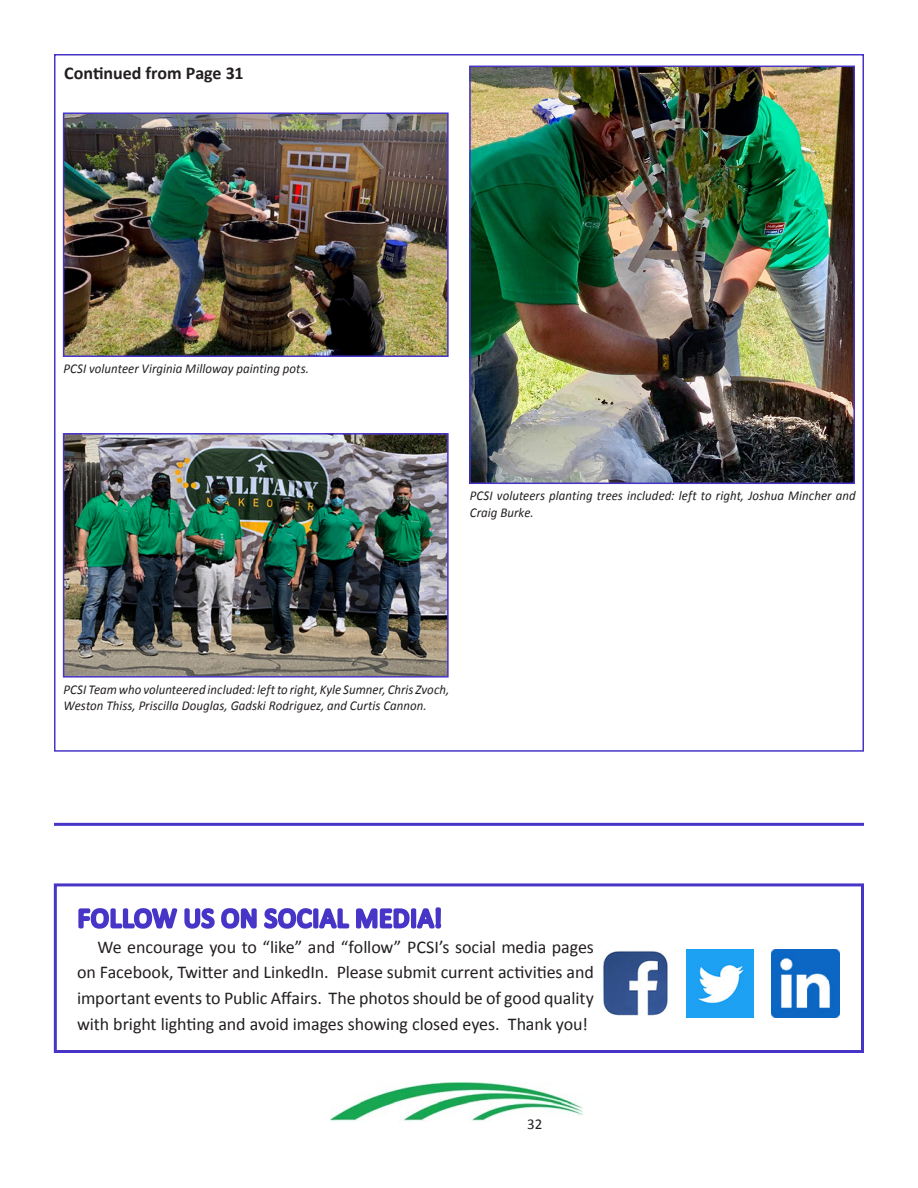
<style>
.page{position:relative;width:918px;height:1188px;background:#fff}
.page>*{position:absolute;margin:0;border:0;box-sizing:border-box;transform-origin:0 0}
.t1{font:18px/25.7px "Calibri";letter-spacing:-.01em;color:#231f20;text-align:justify}
.t2{font:700 18px "Calibri";color:#231f20}
.t3{font:15px "Calibri";color:#231f20}
.t4{font:italic 13.5px/16.2px "Calibri";letter-spacing:.005em;color:#231f20;scale:.95 1}
</style>
<div class="page">
<img style="left:330px;top:1082px;width:252px;height:40px">
<img style="left:472px;top:69px;width:380px;height:412px">
<div style="left:469px;top:66px;width:386px;height:418px;border:2px solid #4735c7"></div>
<img style="left:66px;top:115px;width:380px;height:239px">
<div style="left:63px;top:112px;width:386px;height:245px;border:2px solid #4735c7"></div>
<img style="left:66px;top:436px;width:380px;height:239px">
<div style="left:63px;top:433px;width:386px;height:245px;border:2px solid #4735c7"></div>
<svg style="left:76px;top:574px;width:368px;height:355px"></svg>
<div style="left:54px;top:883px;width:810px;height:170px;border:3px solid #4735c7"></div>
<img style="left:603px;top:951px;width:65px;height:65px">
<img style="left:772px;top:950px;width:67px;height:67px">
<img style="left:686px;top:950px;width:68px;height:67px">
<hr style="left:54px;top:823px;width:810px;height:3px;background:#4735c7">
<p class="t2" style="left:64px;top:62px;width:181px">Continued from Page 31</p>
<p class="t4" style="left:64px;top:360px;width:260px">PCSI volunteer Virginia Milloway painting pots.</p>
<p class="t4" style="left:470px;top:487px;width:408px">PCSI voluteers planting trees included: left to right, Joshua Mincher and<br>Craig Burke.</p>
<p class="t4" style="left:64px;top:681px;width:408px">PCSI Team who volunteered included: left to right, Kyle Sumner, Chris Zvoch,<br>Weston Thiss, Priscilla Douglas, Gadski Rodriguez, and Curtis Cannon.</p>
<p class="t1" style="left:77px;top:934px;width:518px;text-indent:20px">We encourage you to “like” and “follow” PCSI’s social media pages on Facebook, Twitter and LinkedIn. Please submit current activities and important events to Public Affairs. The photos should be of good quality with bright lighting and avoid images showing closed eyes. Thank you!</p>
<p class="t3" style="left:527px;top:1114px;width:17px">32</p>
</div>
